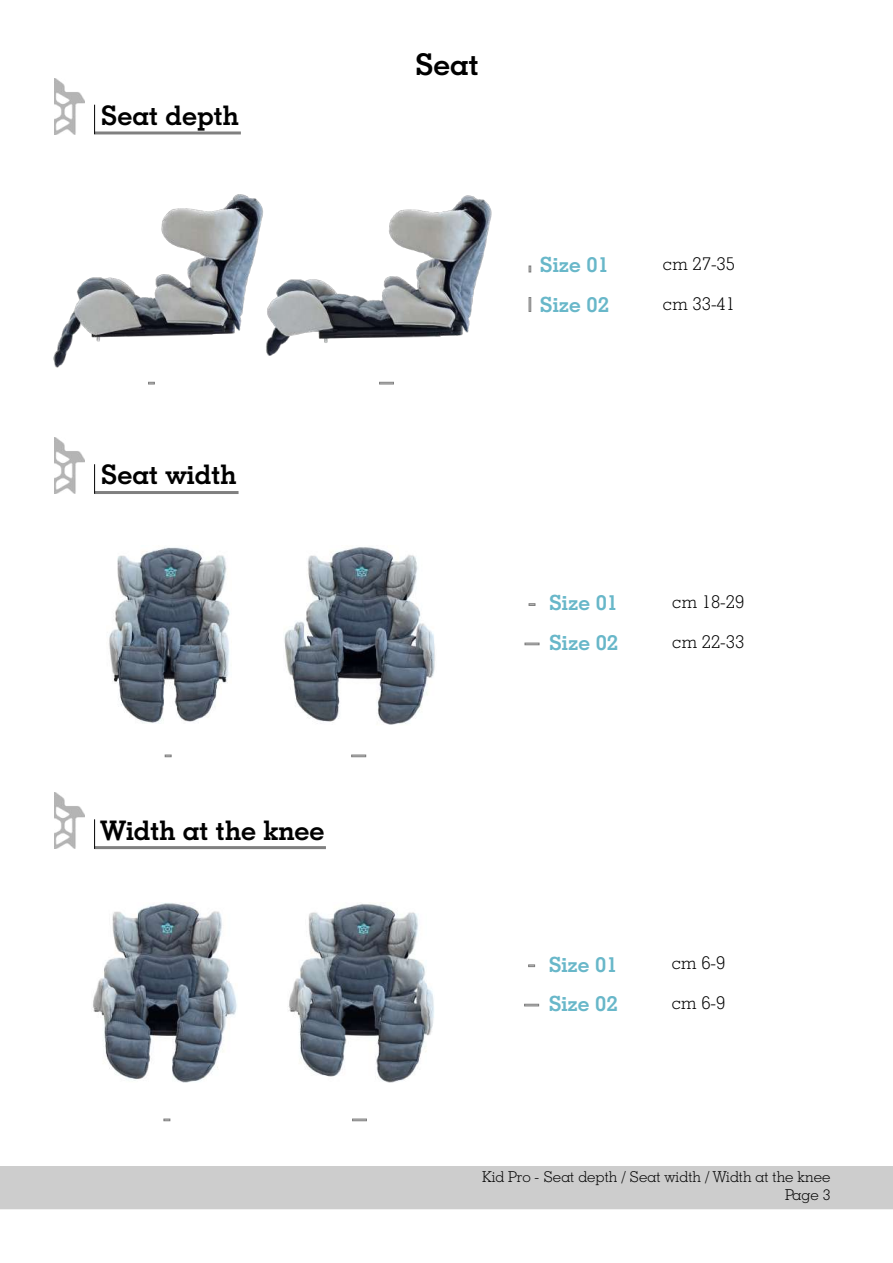
<style>
.page{position:relative;width:893px;height:1263px;background:#fff}
.page>*{position:absolute;margin:0;border:0;box-sizing:border-box;transform-origin:0 0}
.t1{font:700 30px "Geometric Slab 703 BT";color:#000}
.t2{font:700 27px "Geometric Slab 703 BT";color:#000}
.t3{font:700 21px/39.5px "Geometric Slab 703 BT";color:#68b7c9}
.t4{font:300 18px/39.5px "Geometric Slab 703 BT";color:#000}
.t5{font:300 15px/18px "Geometric Slab 703 BT";color:#000;text-align:right}
</style>
<div class="page">
<div style="left:0;top:1167px;width:893px;height:42px;background:#cdcdcd"></div>
<img style="left:54px;top:78px;width:30px;height:56px">
<svg style="left:94px;top:105px;width:1px;height:26px"></svg>
<img style="left:54px;top:438px;width:30px;height:56px">
<hr style="left:94px;top:464px;width:1px;height:30px;background:#000">
<img style="left:54px;top:793px;width:30px;height:56px">
<hr style="left:94px;top:819px;width:1px;height:30px;background:#000">
<svg style="left:529px;top:266px;width:2px;height:6px"></svg>
<svg style="left:529px;top:297px;width:2px;height:15px"></svg>
<svg style="left:148px;top:382px;width:7px;height:2px"></svg>
<svg style="left:379px;top:382px;width:15px;height:2px"></svg>
<img style="left:53px;top:194px;width:210px;height:173px">
<img style="left:266px;top:195px;width:225px;height:161px">
<img style="left:109px;top:547px;width:121px;height:176px">
<img style="left:284px;top:547px;width:151px;height:178px">
<svg style="left:165px;top:755px;width:6px;height:2px"></svg>
<svg style="left:351px;top:755px;width:15px;height:2px"></svg>
<svg style="left:529px;top:603px;width:6px;height:3px"></svg>
<svg style="left:525px;top:643px;width:14px;height:2px"></svg>
<img style="left:288px;top:903px;width:146px;height:179px">
<img style="left:93px;top:902px;width:144px;height:180px">
<svg style="left:164px;top:1119px;width:6px;height:2px"></svg>
<svg style="left:352px;top:1119px;width:15px;height:2px"></svg>
<svg style="left:528px;top:965px;width:7px;height:2px"></svg>
<svg style="left:524px;top:1004px;width:15px;height:2px"></svg>
<h2 class="t2" style="left:101px;top:99px;width:140px">Seat depth</h2>
<h2 class="t2" style="left:101px;top:458px;width:138px">Seat width</h2>
<h2 class="t2" style="left:101px;top:813px;width:226px">Width at the knee</h2>
<h1 class="t1" style="left:415px;top:46px;width:66px">Seat</h1>
<h3 class="t3" style="left:540px;top:245px;width:71px">Size 01<br>Size 02</h3>
<p class="t4" style="left:663px;top:244px;width:74px">cm 27-35 cm 33-41</p>
<h3 class="t3" style="left:549px;top:583px;width:71px">Size 01<br>Size 02</h3>
<p class="t4" style="left:672px;top:582px;width:74px">cm 18-29 cm 22-33</p>
<h3 class="t3" style="left:548px;top:944px;width:71px">Size 01<br>Size 02</h3>
<p class="t4" style="left:672px;top:943px;width:55px">cm 6-9 cm 6-9</p>
<p class="t5" style="left:482px;top:1168px;width:350px">Kid Pro - Seat depth / Seat width / Width at the knee<br>Page 3</p>
</div>
